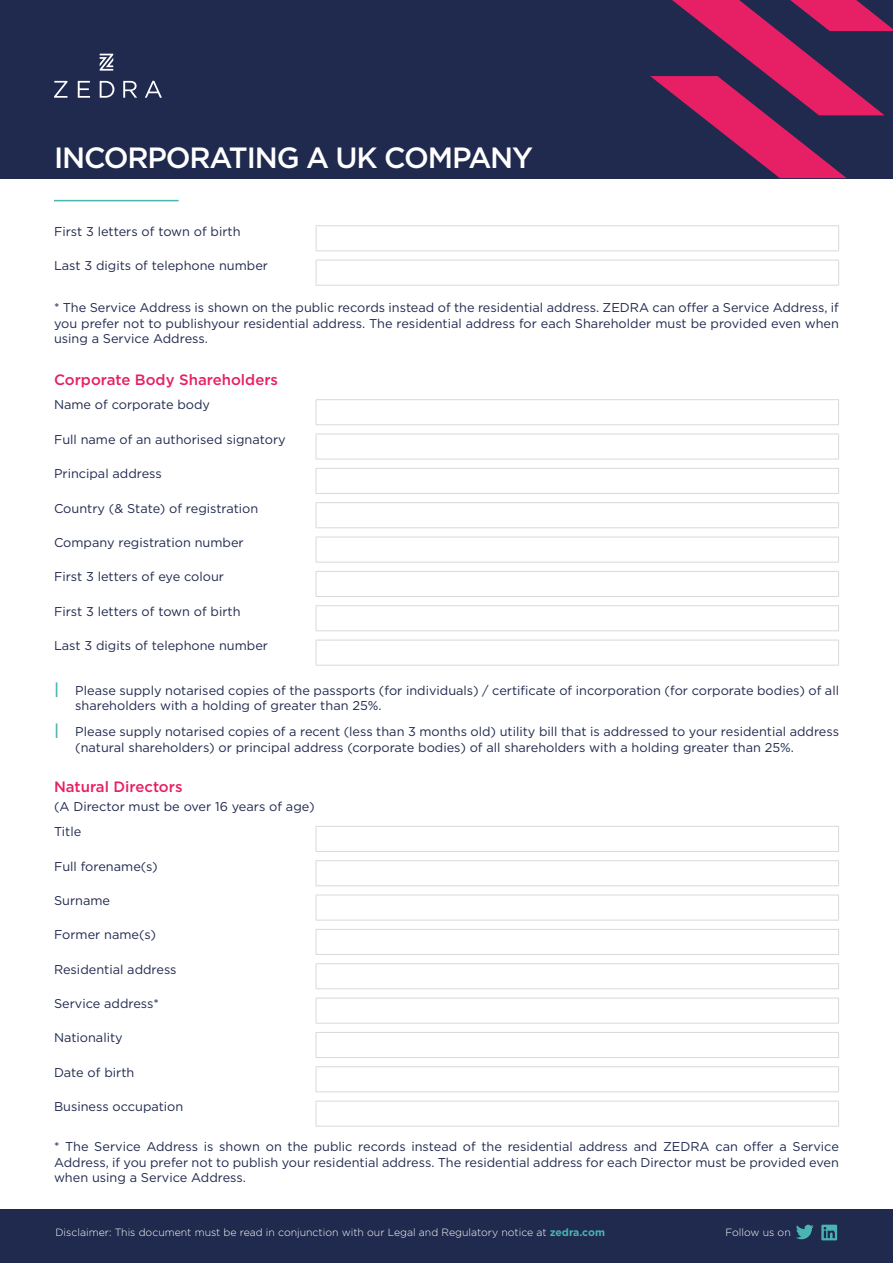
<style>
.page{position:relative;width:893px;height:1263px;background:#fff}
.page>*{position:absolute;margin:0;border:0;box-sizing:border-box;transform-origin:0 0}
.t1{font:500 29.25px "Gotham";letter-spacing:-.04em;color:#fff}
.t2{font:500 15px "Gotham";color:#e71f64}
.t3{font:12.75px/15.3px "Gotham";color:#20294e;text-align:justify}
.t4{font:300 10.5px "Gotham";color:#fff}
.s1{font-weight:500;font-size:15.75px;color:#49b4b1}
.s2{font-weight:700;color:#49b4b1}
</style>
<div class="page">
<div style="left:0;top:1209px;width:893px;height:54px;background:#20294e"></div>
<div style="left:0;top:0;width:893px;height:179px;background:#20294e"></div>
<svg style="left:650px;top:0;width:243px;height:178px"></svg>
<svg style="left:54px;top:81px;width:108px;height:17px"></svg>
<svg style="left:100px;top:54px;width:13px;height:17px"></svg>
<hr style="left:54px;top:200px;width:125px;height:1px;background:#49b4b1">
<svg style="left:796px;top:1225px;width:18px;height:14px"></svg>
<svg style="left:821px;top:1225px;width:16px;height:15px"></svg>
<hr style="left:316px;top:225px;width:523px;height:1px;background:#d9d9d9">
<svg style="left:316px;top:226px;width:1px;height:24px"></svg>
<svg style="left:838px;top:226px;width:1px;height:24px"></svg>
<hr style="left:316px;top:250px;width:523px;height:1px;background:#d9d9d9">
<hr style="left:316px;top:260px;width:523px;height:1px;background:#d9d9d9">
<svg style="left:316px;top:261px;width:1px;height:24px"></svg>
<svg style="left:838px;top:261px;width:1px;height:24px"></svg>
<hr style="left:316px;top:285px;width:523px;height:1px;background:#d9d9d9">
<hr style="left:316px;top:399px;width:523px;height:1px;background:#d9d9d9">
<svg style="left:316px;top:400px;width:1px;height:24px"></svg>
<svg style="left:838px;top:400px;width:1px;height:24px"></svg>
<hr style="left:316px;top:424px;width:523px;height:1px;background:#d9d9d9">
<hr style="left:316px;top:434px;width:523px;height:1px;background:#d9d9d9">
<svg style="left:316px;top:434px;width:1px;height:25px"></svg>
<svg style="left:838px;top:435px;width:1px;height:24px"></svg>
<hr style="left:316px;top:459px;width:523px;height:1px;background:#d9d9d9">
<hr style="left:316px;top:468px;width:523px;height:1px;background:#d9d9d9">
<svg style="left:316px;top:469px;width:1px;height:24px"></svg>
<svg style="left:838px;top:469px;width:1px;height:24px"></svg>
<hr style="left:316px;top:493px;width:523px;height:1px;background:#d9d9d9">
<hr style="left:316px;top:502px;width:523px;height:1px;background:#d9d9d9">
<svg style="left:316px;top:503px;width:1px;height:24px"></svg>
<svg style="left:838px;top:503px;width:1px;height:24px"></svg>
<hr style="left:316px;top:527px;width:523px;height:1px;background:#d9d9d9">
<hr style="left:316px;top:537px;width:523px;height:1px;background:#d9d9d9">
<svg style="left:316px;top:537px;width:1px;height:25px"></svg>
<svg style="left:838px;top:538px;width:1px;height:24px"></svg>
<hr style="left:316px;top:562px;width:523px;height:1px;background:#d9d9d9">
<hr style="left:316px;top:571px;width:523px;height:1px;background:#d9d9d9">
<svg style="left:316px;top:572px;width:1px;height:24px"></svg>
<svg style="left:838px;top:572px;width:1px;height:24px"></svg>
<hr style="left:316px;top:596px;width:523px;height:1px;background:#d9d9d9">
<hr style="left:316px;top:605px;width:523px;height:1px;background:#d9d9d9">
<svg style="left:316px;top:606px;width:1px;height:24px"></svg>
<svg style="left:838px;top:606px;width:1px;height:24px"></svg>
<hr style="left:316px;top:630px;width:523px;height:1px;background:#d9d9d9">
<hr style="left:316px;top:640px;width:523px;height:1px;background:#d9d9d9">
<svg style="left:316px;top:641px;width:1px;height:24px"></svg>
<svg style="left:838px;top:641px;width:1px;height:24px"></svg>
<hr style="left:316px;top:665px;width:523px;height:1px;background:#d9d9d9">
<hr style="left:316px;top:826px;width:523px;height:1px;background:#d9d9d9">
<svg style="left:316px;top:827px;width:1px;height:24px"></svg>
<svg style="left:838px;top:827px;width:1px;height:24px"></svg>
<hr style="left:316px;top:851px;width:523px;height:1px;background:#d9d9d9">
<hr style="left:316px;top:860px;width:523px;height:1px;background:#d9d9d9">
<svg style="left:316px;top:861px;width:1px;height:24px"></svg>
<svg style="left:838px;top:861px;width:1px;height:24px"></svg>
<hr style="left:316px;top:885px;width:523px;height:1px;background:#d9d9d9">
<hr style="left:316px;top:895px;width:523px;height:1px;background:#d9d9d9">
<svg style="left:316px;top:895px;width:1px;height:25px"></svg>
<svg style="left:838px;top:896px;width:1px;height:24px"></svg>
<hr style="left:316px;top:920px;width:523px;height:1px;background:#d9d9d9">
<hr style="left:316px;top:929px;width:523px;height:1px;background:#d9d9d9">
<svg style="left:316px;top:930px;width:1px;height:24px"></svg>
<svg style="left:838px;top:930px;width:1px;height:24px"></svg>
<hr style="left:316px;top:954px;width:523px;height:1px;background:#d9d9d9">
<hr style="left:316px;top:963px;width:523px;height:1px;background:#d9d9d9">
<svg style="left:316px;top:964px;width:1px;height:24px"></svg>
<svg style="left:838px;top:964px;width:1px;height:24px"></svg>
<hr style="left:316px;top:988px;width:523px;height:1px;background:#d9d9d9">
<hr style="left:316px;top:998px;width:523px;height:1px;background:#d9d9d9">
<svg style="left:316px;top:999px;width:1px;height:24px"></svg>
<svg style="left:838px;top:999px;width:1px;height:24px"></svg>
<hr style="left:316px;top:1023px;width:523px;height:1px;background:#d9d9d9">
<hr style="left:316px;top:1032px;width:523px;height:1px;background:#d9d9d9">
<svg style="left:316px;top:1033px;width:1px;height:24px"></svg>
<svg style="left:838px;top:1033px;width:1px;height:24px"></svg>
<hr style="left:316px;top:1057px;width:523px;height:1px;background:#d9d9d9">
<hr style="left:316px;top:1066px;width:523px;height:1px;background:#d9d9d9">
<svg style="left:316px;top:1067px;width:1px;height:24px"></svg>
<svg style="left:838px;top:1067px;width:1px;height:24px"></svg>
<hr style="left:316px;top:1091px;width:523px;height:1px;background:#d9d9d9">
<hr style="left:316px;top:1101px;width:523px;height:1px;background:#d9d9d9">
<svg style="left:316px;top:1102px;width:1px;height:24px"></svg>
<svg style="left:838px;top:1102px;width:1px;height:24px"></svg>
<hr style="left:316px;top:1126px;width:523px;height:1px;background:#d9d9d9">
<p class="t1" style="left:54px;top:138px;width:481px">INCORPORATING A UK COMPANY</p>
<p class="t3" style="left:54px;top:223px;width:188px">First 3 letters of town of birth</p>
<p class="t3" style="left:54px;top:257px;width:216px">Last 3 digits of telephone number</p>
<p class="t3" style="left:54px;top:300px;width:786px">* The Service Address is shown on the public records instead of the residential address. ZEDRA can offer a Service Address, if you prefer not to publishyour residential address. The residential address for each Shareholder must be provided even when using a Service Address.</p>
<p class="t2" style="left:54px;top:370px;width:226px">Corporate Body Shareholders</p>
<p class="t3" style="left:54px;top:397px;width:158px">Name of corporate body</p>
<p class="t3" style="left:54px;top:431px;width:233px">Full name of an authorised signatory</p>
<p class="t3" style="left:54px;top:466px;width:109px">Principal address</p>
<p class="t3" style="left:54px;top:500px;width:206px">Country (&amp; State) of registration</p>
<p class="t3" style="left:54px;top:534px;width:191px">Company registration number</p>
<p class="t3" style="left:54px;top:569px;width:172px">First 3 letters of eye colour</p>
<p class="t3" style="left:54px;top:603px;width:188px">First 3 letters of town of birth</p>
<p class="t3" style="left:54px;top:637px;width:216px">Last 3 digits of telephone number</p>
<p class="t3" style="left:75px;top:682px;width:765px;text-indent:-21px"><span class="s1">|</span> Please supply notarised copies of the passports (for individuals) / certificate of incorporation (for corporate bodies) of all shareholders with a holding of greater than 25%.</p>
<p class="t3" style="left:75px;top:724px;width:765px;text-indent:-21px"><span class="s1">|</span> Please supply notarised copies of a recent (less than 3 months old) utility bill that is addressed to your residential address (natural shareholders) or principal address (corporate bodies) of all shareholders with a holding greater than 25%.</p>
<p class="t2" style="left:54px;top:777px;width:130px">Natural Directors</p>
<p class="t3" style="left:54px;top:799px;width:262px">(A Director must be over 16 years of age)</p>
<p class="t3" style="left:54px;top:824px;width:29px">Title</p>
<p class="t3" style="left:54px;top:858px;width:105px">Full forename(s)</p>
<p class="t3" style="left:54px;top:892px;width:58px">Surname</p>
<p class="t3" style="left:54px;top:927px;width:104px">Former name(s)</p>
<p class="t3" style="left:54px;top:961px;width:124px">Residential address</p>
<p class="t3" style="left:54px;top:995px;width:106px">Service address*</p>
<p class="t3" style="left:54px;top:1030px;width:70px">Nationality</p>
<p class="t3" style="left:54px;top:1064px;width:82px">Date of birth</p>
<p class="t3" style="left:54px;top:1098px;width:131px">Business occupation</p>
<p class="t3" style="left:54px;top:1139px;width:786px">* The Service Address is shown on the public records instead of the residential address and ZEDRA can offer a Service Address, if you prefer not to publish your residential address. The residential address for each Director must be provided even when using a Service Address.</p>
<p class="t4" style="left:55px;top:1225px;width:551px">Disclaimer: This document must be read in conjunction with our Legal and Regulatory notice at <span class="s2">zedra.com</span></p>
<p class="t4" style="left:725px;top:1225px;width:67px">Follow us on</p>
</div>
